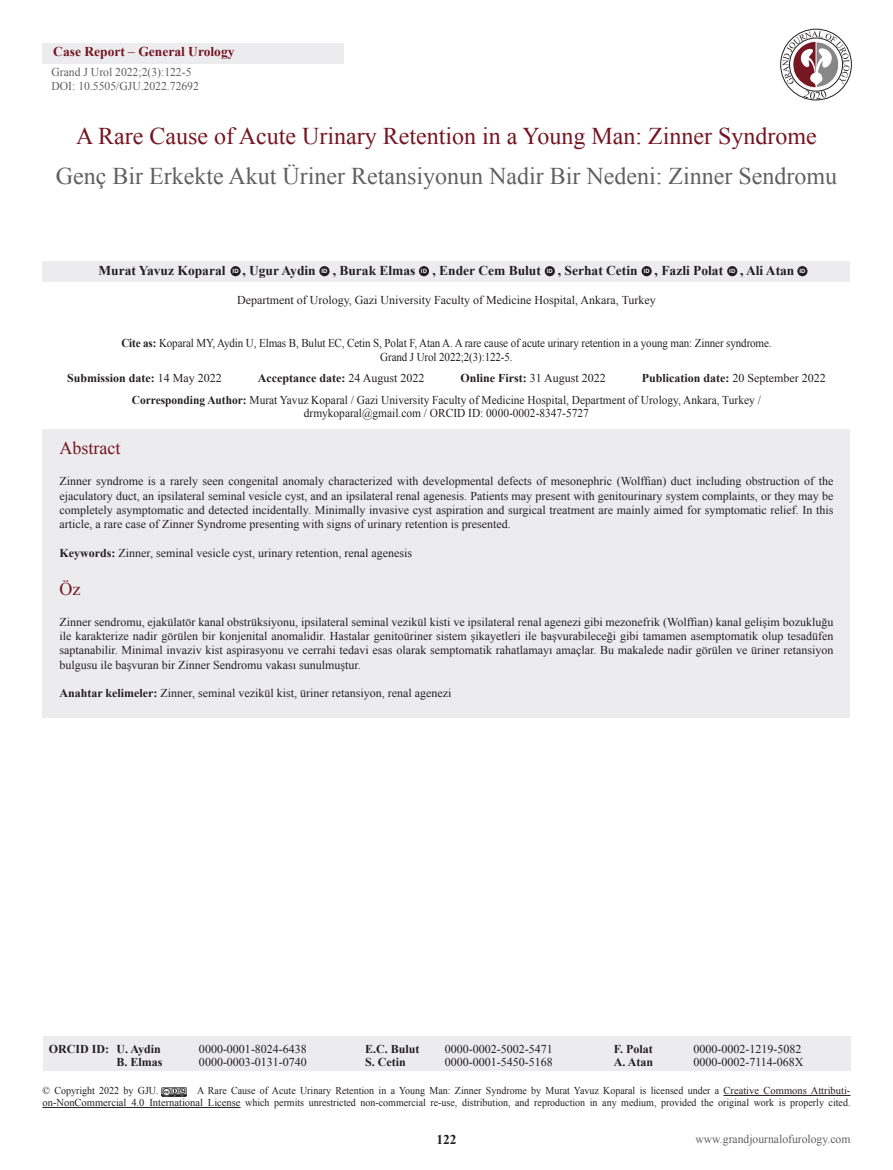
<style>
.page{position:relative;width:893px;height:1170px;background:#fff}
.page>*{position:absolute;margin:0;border:0;box-sizing:border-box;transform-origin:0 0}
.t1{font:24px "Times New Roman";color:#5f605f}
.t2{font:24px "Times New Roman";color:#741523}
.Bordo_yazı_için_basl{font:18px "Times New Roman";color:#741523}
.t3{font:700 13.5px "Times New Roman";color:#231f20}
.t4{font:700 13.5px "Times New Roman";color:#741523}
.t5{font:12px/14.2px "Times New Roman";color:#231f20;text-align:justify}
.t6{font:12px "Times New Roman";color:#231f20;scale:.95 1}
.t7{font:700 12px "Times New Roman";color:#231f20}
.t8{font:12px "Times New Roman";color:#231f20;scale:.92 1}
.t9{font:12px "Times New Roman";color:#5f605f}
.t10{font:10.5px/12px "Times New Roman";color:#231f20;text-align:right;scale:.95 1}
.t11{font:700 6.75px "Calibri";color:#fff}
.s1{font-weight:400}
.s2{font-weight:700}
</style>
<div class="page">
<hr style="left:723px;top:1095px;width:127px;height:1px;background:#231f20">
<hr style="left:43px;top:1107px;width:198px;height:1px;background:#231f20">
<svg style="left:782px;top:31px;width:67px;height:68px"></svg>
<div style="left:43px;top:429px;width:807px;height:288px;background:#ececee"></div>
<div style="left:43px;top:43px;width:301px;height:20px;background:#ececee"></div>
<div style="left:43px;top:261px;width:807px;height:21px;background:#ececee"></div>
<div style="left:230px;top:266px;width:11px;height:10px;background:#231f20;border-radius:50%"></div>
<div style="left:319px;top:266px;width:11px;height:10px;background:#231f20;border-radius:50%"></div>
<div style="left:419px;top:266px;width:10px;height:10px;background:#231f20;border-radius:50%"></div>
<div style="left:545px;top:266px;width:10px;height:10px;background:#231f20;border-radius:50%"></div>
<div style="left:642px;top:266px;width:10px;height:10px;background:#231f20;border-radius:50%"></div>
<div style="left:727px;top:266px;width:10px;height:10px;background:#231f20;border-radius:50%"></div>
<div style="left:797px;top:266px;width:10px;height:10px;background:#231f20;border-radius:50%"></div>
<div style="left:43px;top:1036px;width:807px;height:35px;background:#ececee"></div>
<img style="left:162px;top:1087px;width:25px;height:9px">
<p class="t4" style="left:53px;top:42px;width:183px">Case Report <span class="s1">–</span> General Urology</p>
<p class="t9" style="left:51px;top:64px;width:141px">Grand J Urol 2022;2(3):122-5</p>
<p class="t9" style="left:51px;top:78px;width:149px">DOI: 10.5505/GJU.2022.72692</p>
<p class="t2" style="left:76px;top:120px;width:742px">A Rare Cause of Acute Urinary Retention in a Young Man: Zinner Syndrome</p>
<p class="t1" style="left:56px;top:160px;width:783px">Genç Bir Erkekte Akut Üriner Retansiyonun Nadir Bir Nedeni: Zinner Sendromu</p>
<p class="t3" style="left:99px;top:261px;width:128px">Murat Yavuz Koparal</p>
<p class="t3" style="left:242px;top:261px;width:75px">, Ugur Aydin</p>
<p class="t3" style="left:333px;top:261px;width:210px">, Burak Elmas , Ender Cem Bulut</p>
<p class="t3" style="left:558px;top:261px;width:81px">, Serhat Cetin</p>
<p class="t3" style="left:655px;top:261px;width:70px">, Fazli Polat</p>
<p class="t3" style="left:740px;top:261px;width:56px">, Ali Atan</p>
<p class="t5" style="left:237px;top:293px;width:420px">Department of Urology, Gazi University Faculty of Medicine Hospital, Ankara, Turkey</p>
<p class="t8" style="left:121px;top:335px;width:708px"><span class="s2">Cite as:</span> Koparal MY, Aydin U, Elmas B, Bulut EC, Cetin S, Polat F, Atan A. A rare cause of acute urinary retention in a young man: Zinner syndrome.</p>
<p class="t8" style="left:380px;top:348px;width:145px">Grand J Urol 2022;2(3):122-5.</p>
<p class="t7" style="left:67px;top:369px;width:156px">Submission date: <span class="s1">14 May 2022</span></p>
<p class="t7" style="left:258px;top:369px;width:168px">Acceptance date: <span class="s1">24 August 2022</span></p>
<p class="t7" style="left:460px;top:369px;width:147px">Online First: <span class="s1">31 August 2022</span></p>
<p class="t7" style="left:642px;top:369px;width:185px">Publication date: <span class="s1">20 September 2022</span></p>
<p class="t11" style="left:233px;top:267px;width:8px">ID</p>
<p class="t11" style="left:321px;top:267px;width:8px">ID</p>
<p class="t11" style="left:421px;top:267px;width:8px">ID</p>
<p class="t11" style="left:547px;top:267px;width:8px">ID</p>
<p class="t11" style="left:644px;top:267px;width:8px">ID</p>
<p class="t11" style="left:729px;top:267px;width:8px">ID</p>
<p class="t11" style="left:799px;top:267px;width:8px">ID</p>
<p class="t6" style="left:132px;top:391px;width:663px"><span class="s2">Corresponding Author:</span> Murat Yavuz Koparal / Gazi University Faculty of Medicine Hospital, Department of Urology, Ankara, Turkey /</p>
<p class="t6" style="left:304px;top:405px;width:302px">drmykoparal@gmail.com / ORCID ID: 0000-0002-8347-5727</p>
<p class="Bordo_yazı_için_basl" style="left:60px;top:436px;width:62px">Abstract</p>
<p class="t5" style="left:60px;top:474px;width:775px">Zinner syndrome is a rarely seen congenital anomaly characterized with developmental defects of mesonephric (Wolffian) duct including obstruction of the ejaculatory duct, an ipsilateral seminal vesicle cyst, and an ipsilateral renal agenesis. Patients may present with genitourinary system complaints, or they may be completely asymptomatic and detected incidentally. Minimally invasive cyst aspiration and surgical treatment are mainly aimed for symptomatic relief. In this article, a rare case of Zinner Syndrome presenting with signs of urinary retention is presented.</p>
<p class="t5" style="left:60px;top:545px;width:354px"><span class="s2">Keywords:</span> Zinner, seminal vesicle cyst, urinary retention, renal agenesis</p>
<p class="Bordo_yazı_için_basl" style="left:60px;top:576px;width:22px">Öz</p>
<p class="t5" style="left:60px;top:614px;width:775px">Zinner sendromu, ejakülatör kanal obstrüksiyonu, ipsilateral seminal vezikül kisti ve ipsilateral renal agenezi gibi mezonefrik (Wolffian) kanal gelişim bozukluğu ile karakterize nadir görülen bir konjenital anomalidir. Hastalar genitoüriner sistem şikayetleri ile başvurabileceği gibi tamamen asemptomatik olup tesadüfen saptanabilir. Minimal invaziv kist aspirasyonu ve cerrahi tedavi esas olarak semptomatik rahatlamayı amaçlar. Bu makalede nadir görülen ve üriner retansiyon bulgusu ile başvuran bir Zinner Sendromu vakası sunulmuştur.</p>
<p class="t5" style="left:60px;top:685px;width:393px"><span class="s2">Anahtar kelimeler:</span> Zinner, seminal vezikül kist, üriner retansiyon, renal agenezi</p>
<p class="t7" style="left:49px;top:1040px;width:62px">ORCID ID:</p>
<p class="t7" style="left:116px;top:1040px;width:46px">U. Aydin</p>
<p class="t5" style="left:199px;top:1041px;width:109px">0000-0001-8024-6438</p>
<p class="t7" style="left:116px;top:1053px;width:48px">B. Elmas</p>
<p class="t5" style="left:199px;top:1054px;width:109px">0000-0003-0131-0740</p>
<p class="t7" style="left:365px;top:1040px;width:56px">E.C. Bulut</p>
<p class="t5" style="left:445px;top:1041px;width:109px">0000-0002-5002-5471</p>
<p class="t7" style="left:365px;top:1053px;width:42px">S. Cetin</p>
<p class="t5" style="left:445px;top:1054px;width:109px">0000-0001-5450-5168</p>
<p class="t7" style="left:614px;top:1040px;width:40px">F. Polat</p>
<p class="t5" style="left:693px;top:1041px;width:109px">0000-0002-1219-5082</p>
<p class="t7" style="left:614px;top:1053px;width:41px">A. Atan</p>
<p class="t5" style="left:693px;top:1054px;width:112px">0000-0002-7114-068X</p>
<p class="t10" style="left:43px;top:1084px;width:124px">© Copyright 2022 by GJU.</p>
<p class="t10" style="left:43px;top:1084px;width:852px">A Rare Cause of Acute Urinary Retention in a Young Man: Zinner Syndrome by Murat Yavuz Koparal is licensed under a Creative Commons Attributi-<br>on-NonCommercial 4.0 International License which permits unrestricted non-commercial re-use, distribution, and reproduction in any medium, provided the original work is properly cited.</p>
<p class="t3" style="left:436px;top:1129px;width:22px">122</p>
<p class="t9" style="left:695px;top:1130px;width:156px">www.grandjournalofurology.com</p>
</div>
